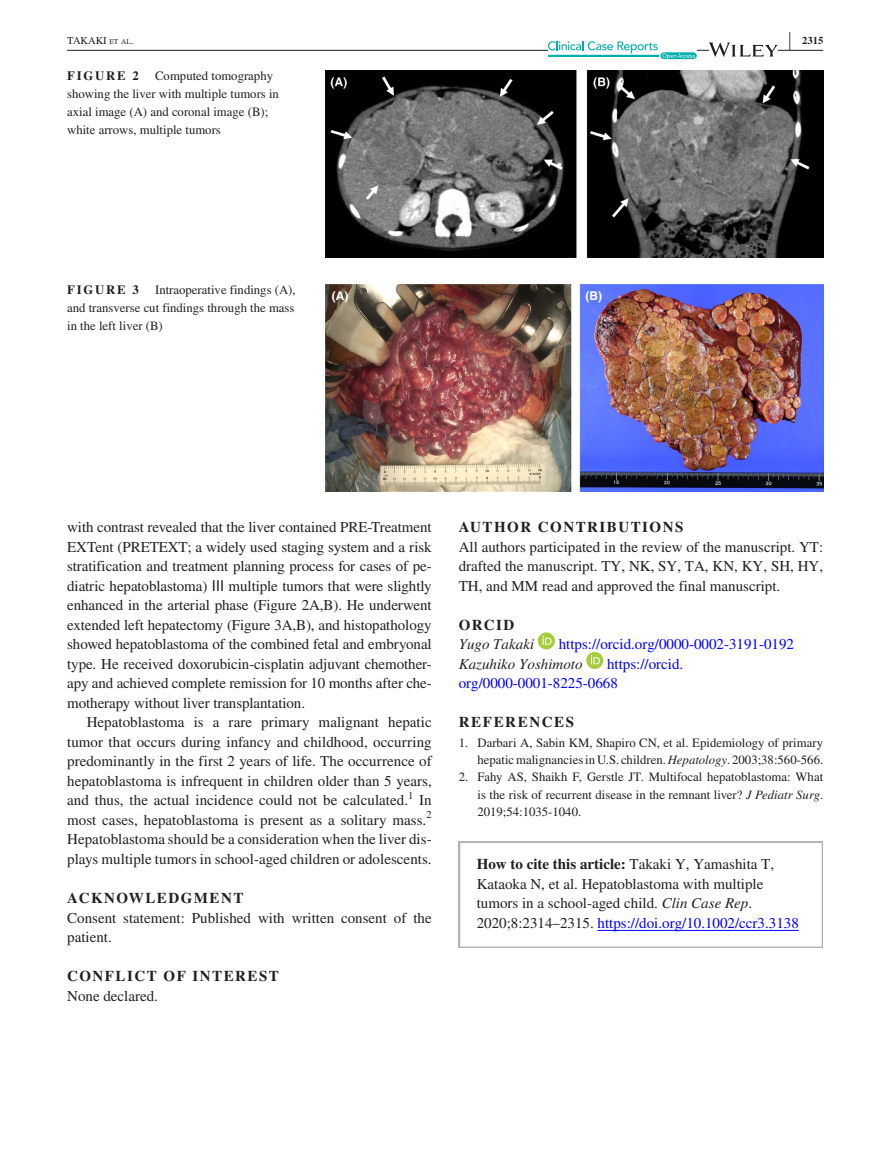
<style>
.page{position:relative;width:893px;height:1174px;background:#fff}
.page>*{position:absolute;margin:0;border:0;box-sizing:border-box;transform-origin:0 0}
.t1{font:700 25.95px "STIX";color:#231f20;scale:.36 1}
.t2{font:15px/19.5px "STIX";color:#231f20}
.t3{font:15px/19.5px "STIX";color:#00f}
.t4{font:700 15px "STIX";letter-spacing:.1em;color:#231f20}
.t5{font:italic 15px "STIX";color:#231f20}
.t6{font:12.75px/18px "STIX";color:#231f20;text-align:justify}
.t7{font:700 12.75px "STIX";letter-spacing:.14em;color:#231f20}
.t8{font:700 12px "Helvetica";color:#fff}
.t9{font:10.5px "STIX";color:#231f20}
.t10{font:700 10.5px "STIX";color:#231f20}
.t11{font:10.5px "STIX";color:#231f20}
.s1{font-size:7.35px}
.s2{font-family:"Arial Unicode MS"}
.s3{font-style:italic}
.s4{font-weight:700}
.s5{color:#00f}
</style>
<div class="page">
<hr style="left:67px;top:50px;width:756px;height:1px;background:#231f20">
<svg style="left:548px;top:41px;width:149px;height:18px"></svg>
<svg style="left:709px;top:42px;width:69px;height:15px"></svg>
<svg style="left:459px;top:841px;width:364px;height:107px;fill:#b2b3b7"></svg>
<div style="left:460px;top:843px;width:362px;height:103px;background:#fff"></div>
<hr style="left:598px;top:930px;width:201px;height:1px;background:#00f">
<div style="left:538px;top:632px;width:17px;height:17px;background:#a5cd39;border-radius:50%"></div>
<svg style="left:542px;top:635px;width:10px;height:10px"></svg>
<div style="left:586px;top:652px;width:17px;height:17px;background:#a5cd39;border-radius:50%"></div>
<svg style="left:591px;top:655px;width:9px;height:9px"></svg>
<img style="left:326px;top:70px;width:497px;height:188px">
<img style="left:326px;top:285px;width:497px;height:206px">
<h1 class="t1" style="left:789px;top:26px;width:7px">|</h1>
<p class="t9" style="left:67px;top:33px;width:68px">TAKAKI <span class="s1">et al</span>.</p>
<p class="t10" style="left:802px;top:34px;width:22px">2315</p>
<p class="t7" style="left:67px;top:68px;width:73px">FIGURE 2</p>
<p class="t6" style="left:67px;top:67px;width:213px;text-align:left;text-indent:88px">Computed tomography showing the liver with multiple tumors in axial image (A) and coronal image (B); white arrows, multiple tumors</p>
<p class="t7" style="left:67px;top:282px;width:73px">FIGURE 3</p>
<p class="t6" style="left:67px;top:282px;width:230px;text-indent:88px">Intraoperative findings (A), and transverse cut findings through the mass in the left liver (B)</p>
<p class="t8" style="left:332px;top:288px;width:18px">(A)</p>
<p class="t8" style="left:586px;top:288px;width:18px">(B)</p>
<p class="t2" style="left:67px;top:518px;width:366px;text-align:justify">with contrast revealed that the liver contained PRE-Treatment EXTent (PRETEXT; a widely used staging system and a risk stratification and treatment planning process for cases of pe&shy;diatric hepatoblastoma) <span class="s2">Ⅲ</span> multiple tumors that were slightly enhanced in the arterial phase (Figure 2A,B). He underwent extended left hepatectomy (Figure 3A,B), and histopathology showed hepatoblastoma of the combined fetal and embryonal type. He received doxorubicin-cisplatin adjuvant chemother&shy;apy and achieved complete remission for 10 months after che&shy;motherapy without liver transplantation.</p>
<p class="t2" style="left:67px;top:713px;width:366px;text-align:justify;text-indent:20px">Hepatoblastoma is a rare primary malignant hepatic tumor that occurs during infancy and childhood, occurring predominantly in the first 2 years of life. The occurrence of hepatoblastoma is infrequent in children older than 5 years, and thus, the actual incidence could not be calculated.</p>
<p class="t11" style="left:408px;top:788px;width:7px">1</p>
<p class="t2" style="left:67px;top:791px;width:366px;text-indent:352px">In most cases, hepatoblastoma is present as a solitary mass.</p>
<p class="t11" style="left:426px;top:807px;width:7px">2</p>
<p class="t2" style="left:67px;top:830px;width:366px">Hepatoblastoma should be a consideration when the liver dis&shy;plays multiple tumors in school-aged children or adolescents.</p>
<p class="t4" style="left:67px;top:889px;width:178px">ACKNOWLEDGMENT</p>
<p class="t2" style="left:67px;top:908px;width:366px">Consent statement: Published with written consent of the patient.</p>
<p class="t4" style="left:67px;top:967px;width:213px">CONFLICT OF INTEREST</p>
<p class="t2" style="left:67px;top:986px;width:92px">None declared.</p>
<p class="t4" style="left:459px;top:518px;width:226px">AUTHOR CONTRIBUTIONS</p>
<p class="t2" style="left:459px;top:538px;width:366px;text-align:justify">All authors participated in the review of the manuscript. YT: drafted the manuscript. TY, NK, SY, TA, KN, KY, SH, HY, TH, and MM read and approved the final manuscript.</p>
<p class="t4" style="left:459px;top:616px;width:57px">ORCID</p>
<p class="t5" style="left:459px;top:634px;width:77px">Yugo Takaki</p>
<p class="t3" style="left:559px;top:635px;width:237px">https://orcid.org/0000-0002-3191-0192</p>
<p class="t5" style="left:459px;top:653px;width:125px">Kazuhiko Yoshimoto</p>
<p class="t3" style="left:459px;top:655px;width:226px;text-indent:148px">https://orcid. org/0000-0001-8225-0668</p>
<p class="t4" style="left:459px;top:713px;width:117px">REFERENCES</p>
<p class="t6" style="left:459px;top:735px;width:366px;line-height:17.2px;text-align:right">1. Darbari A, Sabin KM, Shapiro CN, et al. Epidemiology of primary hepatic malignancies in U.S. children. <span class="s3">Hepatology</span>. 2003;38:560-566.</p>
<p class="t6" style="left:477px;top:769px;width:347px;line-height:17.2px;text-indent:-19px">2. Fahy AS, Shaikh F, Gerstle JT. Multifocal hepatoblastoma: What is the risk of recurrent disease in the remnant liver? <span class="s3">J Pediatr Surg</span>.<br>2019;54:1035-1040.</p>
<p class="t2" style="left:477px;top:855px;width:324px"><span class="s4">How to cite this article:</span> Takaki Y, Yamashita T, Kataoka N, et al. Hepatoblastoma with multiple tumors in a school-aged child. <span class="s3">Clin Case Rep</span>.<br>2020;8:2314–2315. <span class="s5">https://doi.org/10.1002/ccr3.3138</span></p>
</div>
